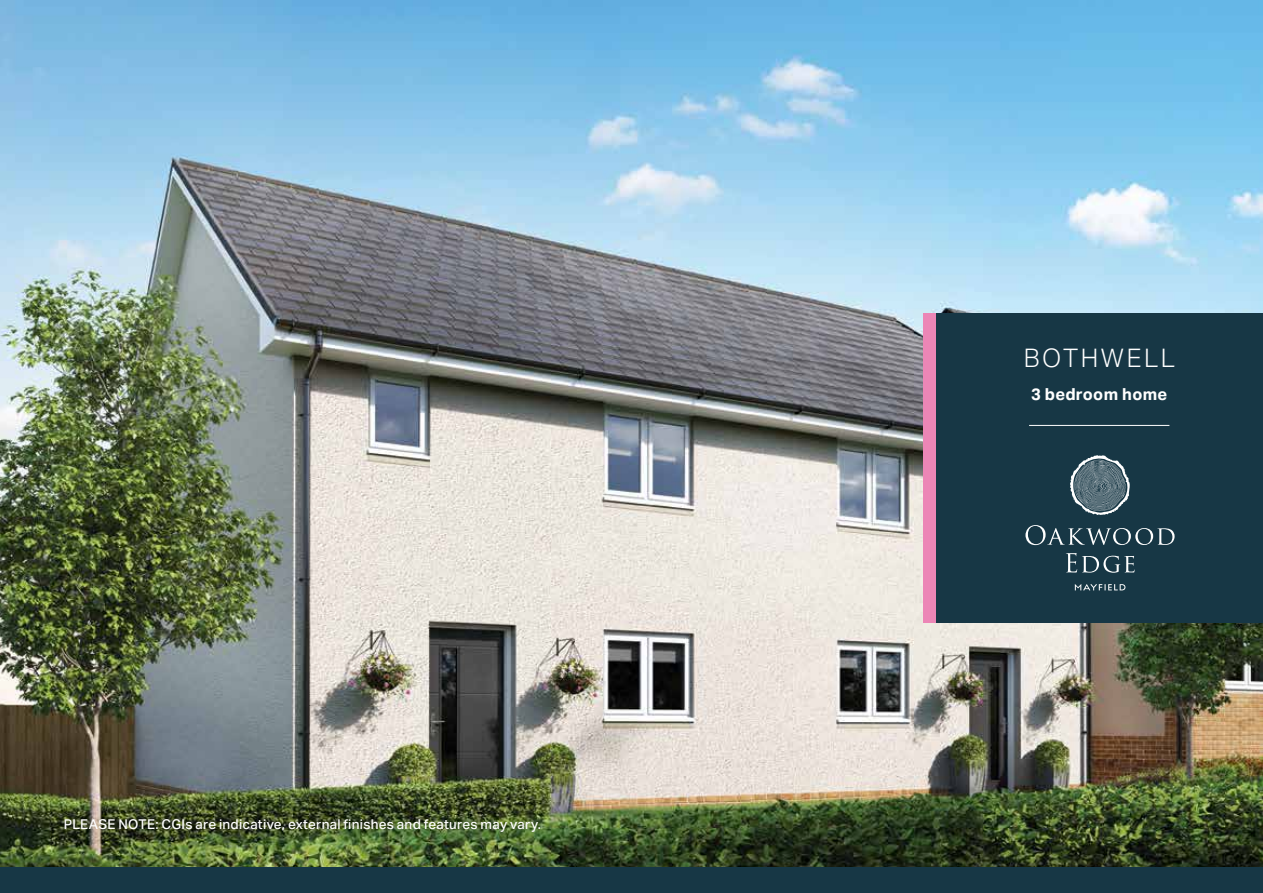
<style>
.page{position:relative;width:1263px;height:893px;background:#fff}
.page>*{position:absolute;margin:0;border:0;box-sizing:border-box;transform-origin:0 0}
.t1{font:300 25.5px "Aktiv Grotesk";letter-spacing:.1em;color:#fff}
.t2{font:700 16.5px "Aktiv Grotesk";letter-spacing:.02em;color:#fff}
.t3{font:500 13.5px "Aktiv Grotesk";letter-spacing:.02em;color:#fff}
</style>
<div class="page">
<img style="left:0;top:0;width:1263px;height:867px">
<div style="left:0;top:867px;width:1263px;height:26px;background:#173745"></div>
<div style="left:935px;top:313px;width:328px;height:309px;background:#173745"></div>
<div style="left:923px;top:313px;width:12px;height:309px;background:#ec86b6"></div>
<hr style="left:1029px;top:425px;width:140px;height:1px;background:#fff">
<svg style="left:1066px;top:553px;width:68px;height:20px"></svg>
<svg style="left:1025px;top:525px;width:149px;height:20px"></svg>
<svg style="left:1075px;top:584px;width:50px;height:6px"></svg>
<svg style="left:1070px;top:455px;width:60px;height:60px"></svg>
<p class="t3" style="left:64px;top:817px;width:479px">PLEASE NOTE: CGIs are indicative, external finishes and features may vary.</p>
<h1 class="t1" style="left:1024px;top:343px;width:153px">BOTHWELL</h1>
<p class="t2" style="left:1031px;top:385px;width:138px">3 bedroom home</p>
</div>
